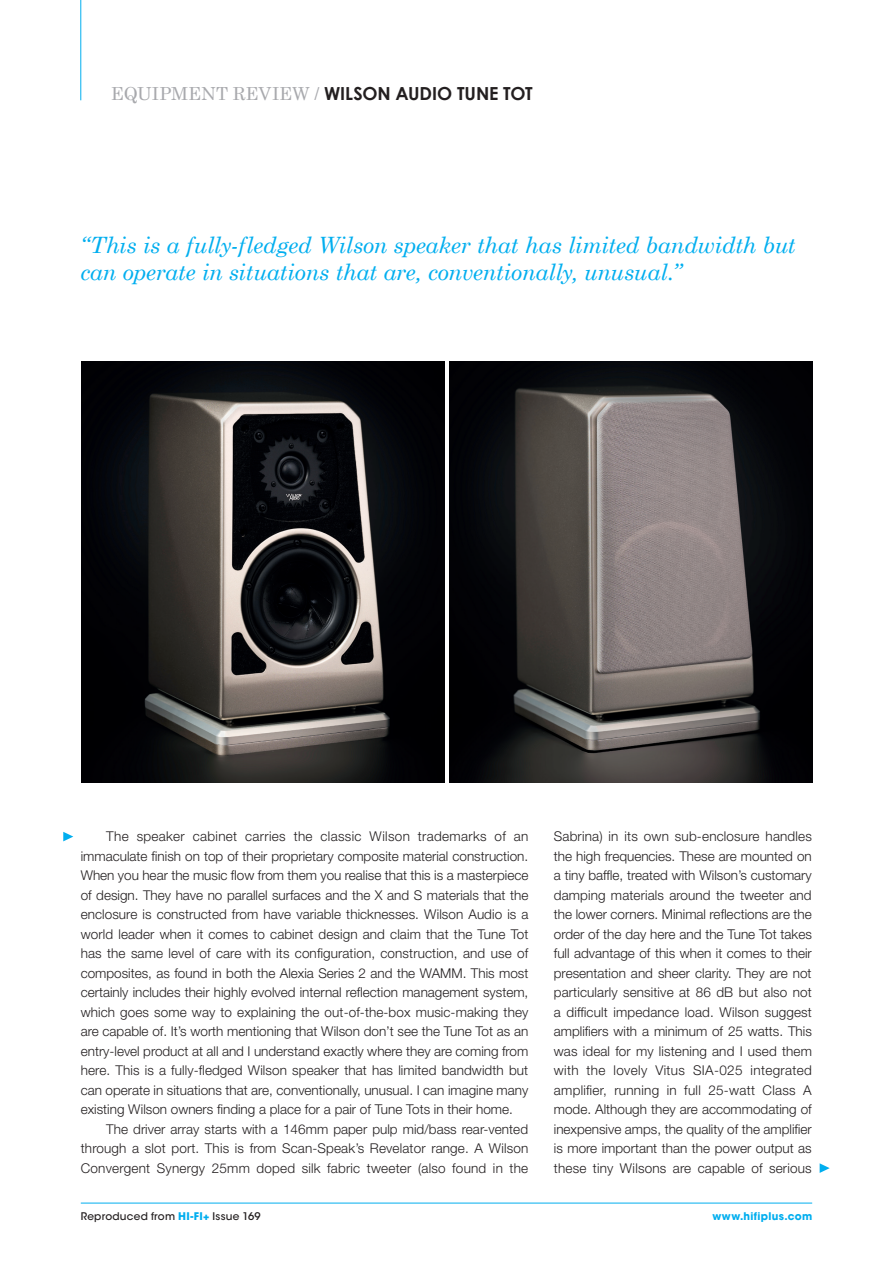
<style>
.page{position:relative;width:893px;height:1263px;background:#fff}
.page>*{position:absolute;margin:0;border:0;box-sizing:border-box;transform-origin:0 0}
.t1{font:italic 22.5px/27px "Century Schoolbook";letter-spacing:-.015em;color:#00aeef}
.t2{font:700 18px "Century Gothic";letter-spacing:-.005em;color:#231f20}
.t3{font:300 13.5px/19.5px "Helvetica Neue LT Std";letter-spacing:.015em;color:#231f20;text-align:justify}
.t4{font:500 10.5px "ITC Avant Garde Std";letter-spacing:.02em;color:#231f20}
.t5{font:700 10.5px "ITC Avant Garde Std";letter-spacing:.03em;color:#00aeef}
.s1{font-family:"Century Schoolbook";font-weight:400;color:#a8a9ad}
.s2{font-weight:700;color:#00aeef}
</style>
<div class="page">
<img style="left:81px;top:361px;width:364px;height:422px">
<img style="left:449px;top:361px;width:364px;height:422px">
<svg style="left:63px;top:832px;width:10px;height:9px"></svg>
<svg style="left:820px;top:1163px;width:10px;height:10px"></svg>
<hr style="left:81px;top:1203px;width:731px;height:1px;background:#00aeef">
<hr style="left:80px;top:0;width:1px;height:100px;background:#00aeef">
<h2 class="t2" style="left:111px;top:82px;width:423px"><span class="s1">EQUIPMENT REVIEW /</span> WILSON AUDIO TUNE TOT</h2>
<h1 class="t1" style="left:80px;top:231px;width:717px">“This is a fully-fledged Wilson speaker that has limited bandwidth but can operate in situations that are, conventionally, unusual.”</h1>
<p class="t3" style="left:81px;top:826px;width:449px;text-indent:26px">The speaker cabinet carries the classic Wilson trademarks of an immaculate finish on top of their proprietary composite material construction.<br>When you hear the music flow from them you realise that this is a masterpiece of design. They have no parallel surfaces and the X and S materials that the enclosure is constructed from have variable thicknesses. Wilson Audio is a world leader when it comes to cabinet design and claim that the Tune Tot has the same level of care with its configuration, construction, and use of composites, as found in both the Alexia Series 2 and the WAMM. This most certainly includes their highly evolved internal reflection management system, which goes some way to explaining the out-of-the-box music-making they are capable of. It’s worth mentioning that Wilson don’t see the Tune Tot as an entry-level product at all and I understand exactly where they are coming from here. This is a fully-fledged Wilson speaker that has limited bandwidth but can operate in situations that are, conventionally, unusual. I can imagine many existing Wilson owners finding a place for a pair of Tune Tots in their home.</p>
<p class="t3" style="left:81px;top:1119px;width:449px;text-indent:26px">The driver array starts with a 146mm paper pulp mid/bass rear-vented through a slot port. This is from Scan-Speak’s Revelator range. A Wilson Convergent Synergy 25mm doped silk fabric tweeter (also found in the</p>
<p class="t3" style="left:554px;top:826px;width:260px">Sabrina) in its own sub-enclosure handles the high frequencies. These are mounted on a tiny baffle, treated with Wilson’s customary damping materials around the tweeter and the lower corners. Minimal reflections are the order of the day here and the Tune Tot takes full advantage of this when it comes to their presentation and sheer clarity. They are not particularly sensitive at 86 dB but also not a difficult impedance load. Wilson suggest amplifiers with a minimum of 25 watts. This was ideal for my listening and I used them with the lovely Vitus SIA-025 integrated amplifier, running in full 25-watt Class A mode. Although they are accommodating of inexpensive amps, the quality of the amplifier is more important than the power output as these tiny Wilsons are capable of serious</p>
<p class="t4" style="left:81px;top:1210px;width:181px">Reproduced from <span class="s2">HI-FI+</span> Issue 169</p>
<p class="t5" style="left:712px;top:1210px;width:101px">www.hifiplus.com</p>
</div>
